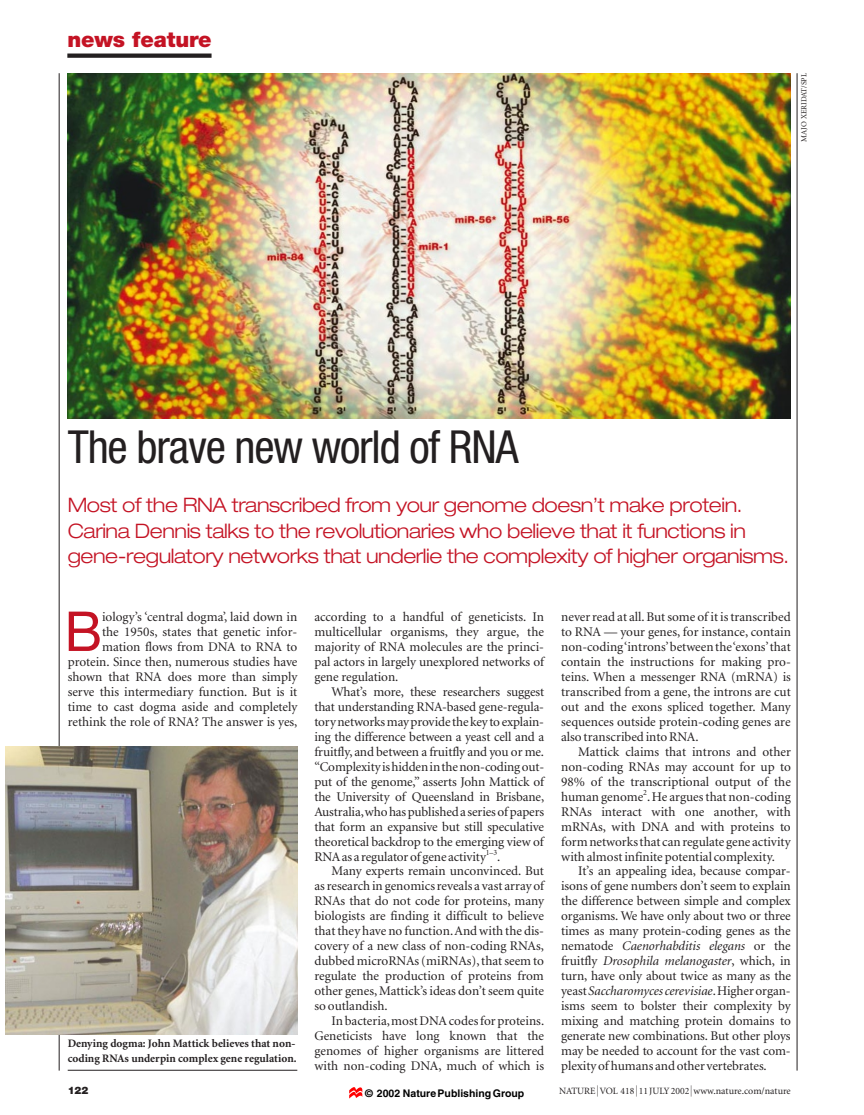
<style>
.page{position:relative;width:864px;height:1115px;background:#fff}
.page>*{position:absolute;margin:0;border:0;box-sizing:border-box;transform-origin:0 0}
.t1{font:55.05px "Helvetica Neue";color:#c41324}
.t2{font:condensed 45.6px "Helvetica Neue";letter-spacing:-.025em;color:#231f20}
.t3{font:900 21.3px "Helvetica Neue";letter-spacing:-.005em;color:#c41324}
.t4{font:300 expanded 19.95px/25.7px "Helvetica Neue";letter-spacing:-.02em;color:#c41324}
.t5{font:13.2px/15px "Minion";color:#231f20;text-align:justify}
.t6{font:700 11.4px/15px "Minion";color:#231f20}
.t7{font:700 10.5px "Helvetica";color:#000}
.t8{font:900 10.35px "Helvetica Neue";color:#231f20}
.t9{font:9.6px "Minion";color:#231f20}
.t10{font:7.8px "Minion";color:#231f20}
.s1{font-style:italic}
.s2{font-family:"Unica SB";font-weight:300;font-size:11.4px;color:#fff}
.s3{font-size:10.05px;color:#fff}
.s4{font-family:"Unica SB";font-weight:300;font-size:11.4px}
.s5{font-size:10.05px}
</style>
<div class="page">
<hr style="left:59px;top:73px;width:1px;height:997px;background:#231f20">
<hr style="left:797px;top:73px;width:1px;height:997px;background:#231f20">
<div style="left:67px;top:53px;width:145px;height:5px;background:#231f20"></div>
<img style="left:68px;top:73px;width:723px;height:345px">
<img style="left:6px;top:746px;width:291px;height:288px">
<hr style="left:68px;top:1070px;width:229px;height:1px;background:#231f20">
<svg style="left:349px;top:1087px;width:13px;height:11px"></svg>
<h3 class="t3" style="left:67px;top:32px;width:146px">news feature</h3>
<p class="t10" style="left:801px;top:142px;width:70px;rotate:-90deg">MAJO XERIDAT/SPL</p>
<h2 class="t2" style="left:68px;top:430px;width:452px">The brave new world of RNA</h2>
<h3 class="t4" style="left:68px;top:494px;width:723px">Most of the RNA transcribed from your genome doesn’t make protein.<br>Carina Dennis talks to the revolutionaries who believe that it functions in gene-regulatory networks that underlie the complexity of higher organisms.</h3>
<p class="t5" style="left:68px;top:610px;width:231px;text-align:right">iology’s ‘central dogma’, laid down in<br>the 1950s, states that genetic infor&shy;mation flows from DNA to RNA to protein. Since then, numerous studies have shown that RNA does more than simply serve this intermediary function. But is it time to cast dogma aside and completely rethink the role of RNA? The answer is yes,</p>
<p class="t5" style="left:561px;top:610px;width:231px">never read at all. But some of it is transcribed to RNA — your genes, for instance, contain non-coding ‘introns’between the ‘exons’that contain the instructions for making pro&shy;teins. When a messenger RNA (mRNA) is transcribed from a gene, the introns are cut out and the exons spliced together. Many sequences outside protein-coding genes are also transcribed into RNA.</p>
<p class="t5" style="left:561px;top:745px;width:231px;text-indent:17px">Mattick claims that introns and other non-coding RNAs may account for up to 98% of the transcriptional output of the human genome<sup>2</sup>. He argues that non-coding RNAs interact with one another, with mRNAs, with DNA and with proteins to form networks that can regulate gene activity with almost infinite potential complexity.</p>
<p class="t5" style="left:561px;top:864px;width:231px;text-indent:17px">It’s an appealing idea, because compar&shy;isons of gene numbers don’t seem to explain the difference between simple and complex organisms. We have only about two or three times as many protein-coding genes as the nematode <span class="s1">Caenorhabditis elegans</span> or the fruitfly <span class="s1">Drosophila melanogaster</span>, which, in turn, have only about twice as many as the yeast <span class="s1">Saccharomyces cerevisiae</span>.Higher organ&shy;isms seem to bolster their complexity by mixing and matching protein domains to generate new combinations. But other ploys may be needed to account for the vast com&shy;plexity of humans and other vertebrates.</p>
<p class="t5" style="left:314px;top:610px;width:231px">according to a handful of geneticists. In multicellular organisms, they argue, the majority of RNA molecules are the princi&shy;pal actors in largely unexplored networks of gene regulation.</p>
<p class="t5" style="left:314px;top:685px;width:231px;text-indent:17px">What’s more, these researchers suggest that understanding RNA-based gene-regula&shy;tory networks may provide the key to explain&shy;ing the difference between a yeast cell and a fruitfly, and between a fruitfly and you or me. “Complexity is hidden in the non-coding out&shy;put of the genome,” asserts John Mattick of the University of Queensland in Brisbane, Australia,who has published a series of papers that form an expansive but still speculative theoretical backdrop to the emerging view of RNA as a regulator of gene activity<sup>1–3</sup>.</p>
<p class="t5" style="left:314px;top:864px;width:231px;text-indent:17px">Many experts remain unconvinced. But as research in genomics reveals a vast array of RNAs that do not code for proteins, many biologists are finding it difficult to believe that they have no function.And with the dis&shy;covery of a new class of non-coding RNAs, dubbed microRNAs (miRNAs), that seem to regulate the production of proteins from other genes, Mattick’s ideas don’t seem quite so outlandish.</p>
<p class="t5" style="left:314px;top:1014px;width:231px;text-indent:17px">In bacteria,most DNA codes for proteins.<br>Geneticists have long known that the genomes of higher organisms are littered with non-coding DNA, much of which is</p>
<h1 class="t1" style="left:64px;top:611px;width:39px">B</h1>
<p class="t6" style="left:68px;top:1036px;width:230px">Denying dogma: John Mattick believes that non&shy;coding RNAs underpin complex gene regulation.</p>
<p class="t8" style="left:68px;top:1086px;width:22px">122</p>
<p class="t9" style="left:536px;top:1086px;width:256px"><span class="s2">|</span> <span class="s3">www</span>NATURE<span class="s4">|</span> VOL 418 <span class="s4">|</span> 11 JULY 2002 <span class="s4">|</span> <span class="s5">www.nature.com/nature</span></p>
<p class="t7" style="left:365px;top:1087px;width:161px">© 2002 Nature PublishingGroup</p>
</div>
